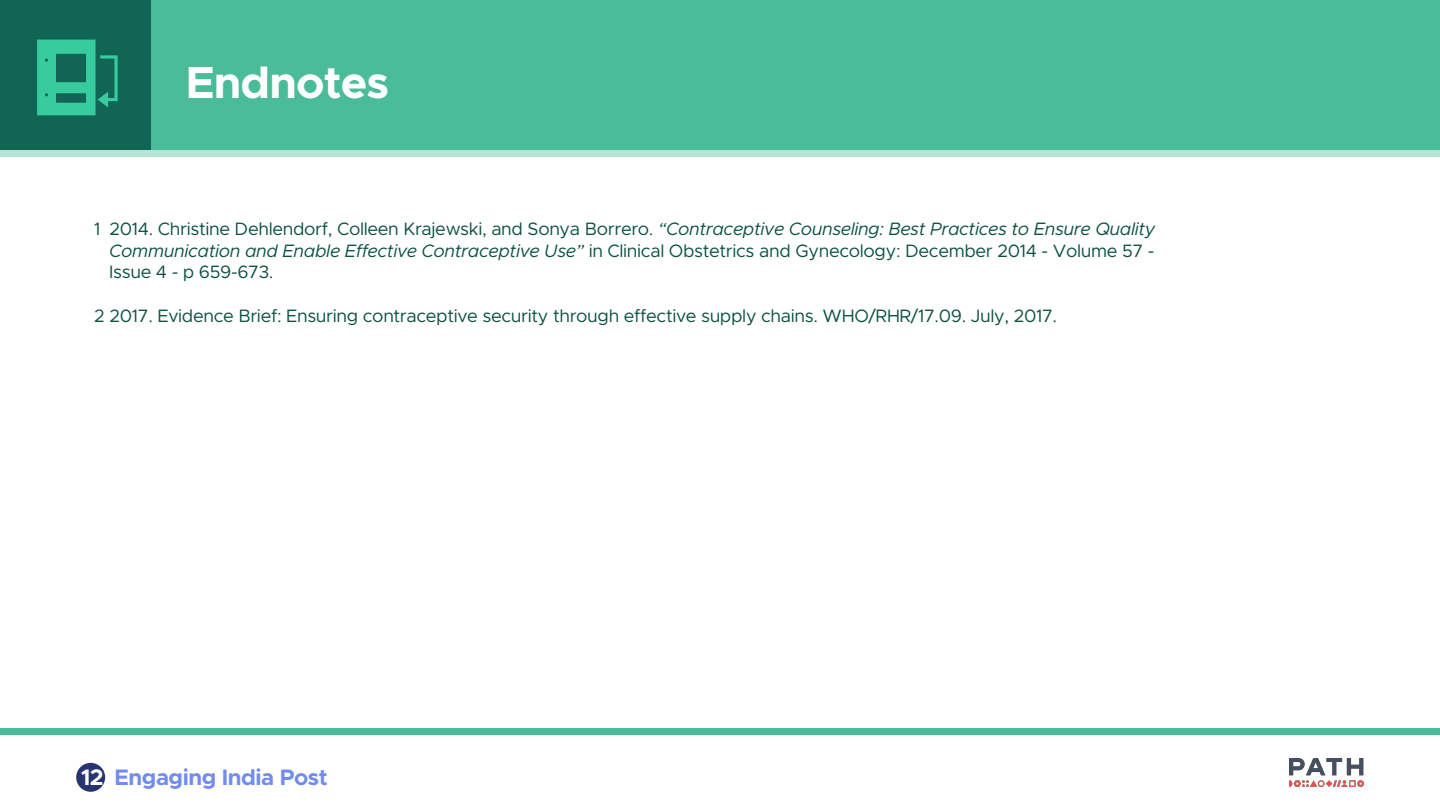
<style>
.page{position:relative;width:1440px;height:810px;background:#fff}
.page>*{position:absolute;margin:0;border:0;box-sizing:border-box;transform-origin:0 0}
.t1{font:700 45px "Metropolis";letter-spacing:-.02em;color:#fff}
.t2{font:700 22.5px "Metropolis";letter-spacing:-.02em;color:#728ced}
.t3{font:18px/21.6px "Metropolis";letter-spacing:-.02em;color:#0c5140;text-align:justify}
.s1{font-style:italic}
.s2{color:#fff}
</style>
<div class="page">
<div style="left:0;top:8px;width:1440px;height:149px;background:linear-gradient(to right,#b5e3d4,#b5e3d4)"></div>
<div style="left:1px;top:0;width:1439px;height:149px;background:#4abc97"></div>
<div style="left:0;top:0;width:151px;height:149px;background:#116554"></div>
<div style="left:0;top:728px;width:1440px;height:74px;background:#4abc97"></div>
<div style="left:0;top:736px;width:1440px;height:74px;background:#fff"></div>
<div style="left:76px;top:763px;width:29px;height:29px;background:#28346f;border-radius:50%"></div>
<img style="left:1290px;top:758px;width:73px;height:29px">
<svg style="left:37px;top:40px;width:81px;height:75px"></svg>
<h1 class="t1" style="left:186px;top:54px;width:205px">Endnotes</h1>
<p class="t3" style="left:109px;top:218px;width:1048px;text-indent:-15px">1 2014. Christine Dehlendorf, Colleen Krajewski, and Sonya Borrero. <span class="s1">“Contraceptive Counseling: Best Practices to Ensure Quality Communication and Enable Effective Contraceptive Use”</span> in Clinical Obstetrics and Gynecology: December 2014 - Volume 57 - Issue 4 - p 659-673.</p>
<p class="t3" style="left:94px;top:305px;width:964px">2 2017. Evidence Brief: Ensuring contraceptive security through effective supply chains. WHO/RHR/17.09. July, 2017.</p>
<p class="t2" style="left:81px;top:763px;width:248px"><span class="s2">12</span> Engaging India Post</p>
</div>
